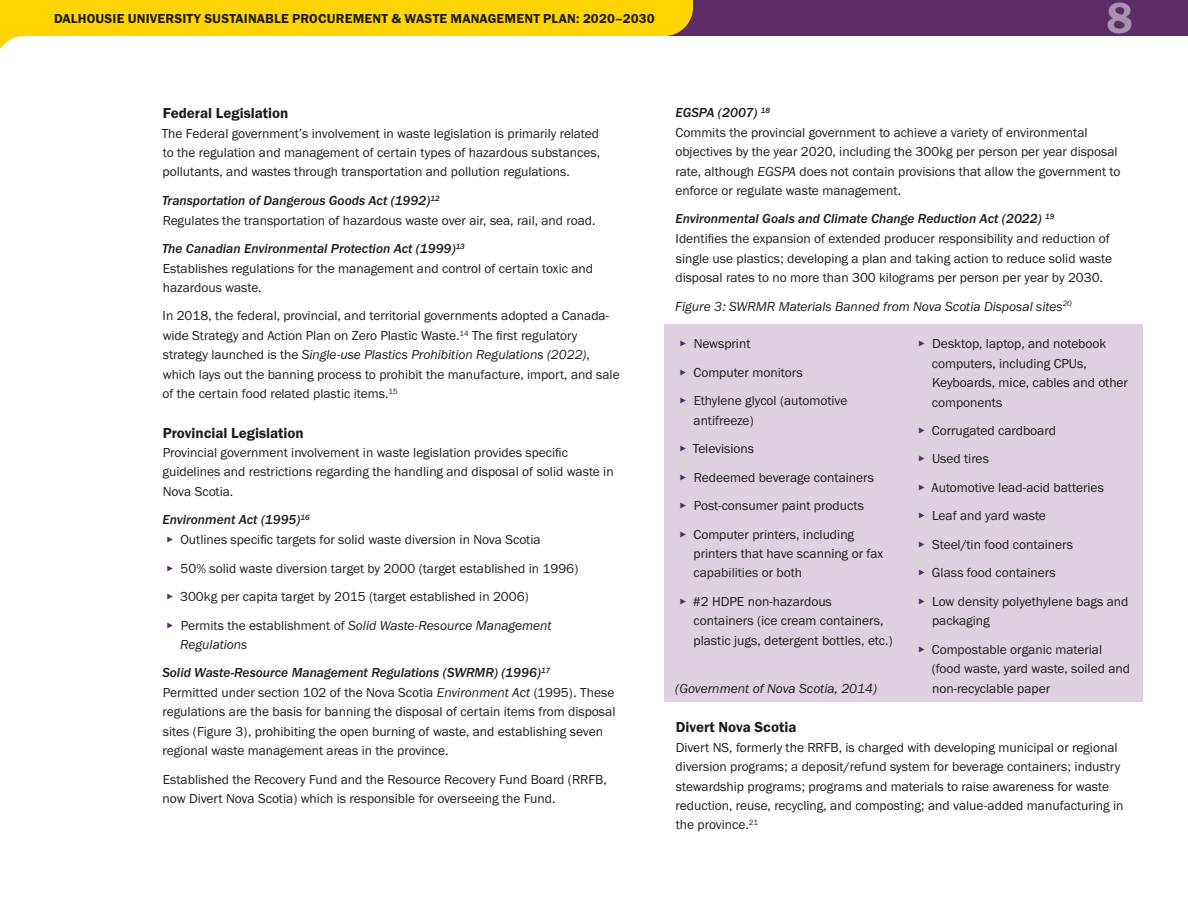
<style>
.page{position:relative;width:1188px;height:918px;background:#fff}
.page>*{position:absolute;margin:0;border:0;box-sizing:border-box;transform-origin:0 0}
.t1{font:45px "Franklin Gothic URW Dem";color:#ab90b1}
.t2{font:15px "Franklin Gothic URW Dem";color:#1d1c1a}
.t3{font:13.5px/19.5px "Franklin Gothic URW Boo";color:#1d1c1a}
.t4{font:13.5px "Franklin Gothic URW Med Ita";color:#1d1c1a}
.t5{font:13.5px/19.5px "Franklin Gothic URW Boo Ita";color:#1d1c1a}
.t6{font:13.5px "Franklin Gothic URW Dem";letter-spacing:.015em;color:#1d1c1a}
.s1{font-family:"Franklin Gothic URW Boo"}
.s2{font-family:"Franklin Gothic URW Dem";color:#5c2b68}
.s3{font-family:"Franklin Gothic URW Boo Ita"}
</style>
<div class="page">
<div style="left:0;top:0;width:1188px;height:36px;background:#5c2b68"></div>
<svg style="left:0;top:0;width:693px;height:49px;fill:#ffd400"></svg>
<div style="left:664px;top:324px;width:240px;height:33px;background:#ddd1df"></div>
<div style="left:664px;top:353px;width:240px;height:33px;background:#ddd1df"></div>
<div style="left:664px;top:381px;width:240px;height:53px;background:#ddd1df"></div>
<div style="left:664px;top:429px;width:240px;height:33px;background:#ddd1df"></div>
<div style="left:664px;top:458px;width:240px;height:33px;background:#ddd1df"></div>
<div style="left:664px;top:486px;width:240px;height:33px;background:#ddd1df"></div>
<div style="left:664px;top:515px;width:240px;height:72px;background:#ddd1df"></div>
<div style="left:664px;top:582px;width:240px;height:72px;background:#ddd1df"></div>
<div style="left:664px;top:650px;width:240px;height:52px;background:#ddd1df"></div>
<div style="left:903px;top:324px;width:240px;height:92px;background:#ddd1df"></div>
<div style="left:903px;top:411px;width:240px;height:33px;background:#ddd1df"></div>
<div style="left:903px;top:440px;width:240px;height:33px;background:#ddd1df"></div>
<div style="left:903px;top:468px;width:240px;height:33px;background:#ddd1df"></div>
<div style="left:903px;top:497px;width:240px;height:33px;background:#ddd1df"></div>
<div style="left:903px;top:525px;width:240px;height:33px;background:#ddd1df"></div>
<div style="left:903px;top:554px;width:240px;height:33px;background:#ddd1df"></div>
<div style="left:903px;top:582px;width:240px;height:53px;background:#ddd1df"></div>
<div style="left:903px;top:630px;width:240px;height:72px;background:#ddd1df"></div>
<p class="t6" style="left:54px;top:10px;width:602px">DALHOUSIE UNIVERSITY SUSTAINABLE PROCUREMENT &amp; WASTE MANAGEMENT PLAN: 2020–2030</p>
<h1 class="t1" style="left:1107px;top:-10px;width:28px">8</h1>
<p class="t2" style="left:163px;top:104px;width:127px">Federal Legislation</p>
<p class="t3" style="left:162px;top:123px;width:440px;text-align:justify">The Federal government’s involvement in waste legislation is primarily related to the regulation and management of certain types of hazardous substances, pollutants, and wastes through transportation and pollution regulations.</p>
<p class="t4" style="left:162px;top:192px;width:279px">Transportation of Dangerous Goods Act (1992)<sup>12</sup></p>
<p class="t3" style="left:163px;top:210px;width:434px">Regulates the transportation of hazardous waste over air, sea, rail, and road.</p>
<p class="t4" style="left:162px;top:240px;width:304px">The Canadian Environmental Protection Act (1999)<sup>13</sup></p>
<p class="t3" style="left:163px;top:258px;width:432px">Establishes regulations for the management and control of certain toxic and hazardous waste.</p>
<p class="t3" style="left:163px;top:306px;width:448px">In 2018, the federal, provincial, and territorial governments adopted a Canada&shy;wide Strategy and Action Plan on Zero Plastic Waste.<sup>14</sup> The first regulatory</p>
<p class="t5" style="left:163px;top:345px;width:429px"><span class="s1">strategy launched is the</span> Single-use Plastics Prohibition Regulations (2022)<span class="s1">,</span></p>
<p class="t3" style="left:162px;top:364px;width:459px">which lays out the banning process to prohibit the manufacture, import, and sale of the certain food related plastic items.<sup>15</sup></p>
<p class="t2" style="left:163px;top:423px;width:143px">Provincial Legislation</p>
<p class="t3" style="left:162px;top:443px;width:453px">Provincial government involvement in waste legislation provides specific guidelines and restrictions regarding the handling and disposal of solid waste in<br>Nova Scotia.</p>
<p class="t4" style="left:163px;top:512px;width:149px">Environment Act (1995)<sup>16</sup></p>
<p class="t3" style="left:167px;top:525px;width:413px;line-height:28.5px"><span class="s2">▸</span> Outlines specific targets for solid waste diversion in Nova Scotia<br><span class="s2">▸</span> 50% solid waste diversion target by 2000 (target established in 1996) <span class="s2">▸</span> 300kg per capita target by 2015 (target established in 2006)</p>
<p class="t5" style="left:180px;top:615px;width:373px;text-indent:-14px"><span class="s2">▸</span> <span class="s1">Permits the establishment of</span> Solid Waste-Resource Management<br>Regulations</p>
<p class="t4" style="left:162px;top:665px;width:390px">Solid Waste-Resource Management Regulations (SWRMR) (1996)<sup>17</sup></p>
<p class="t3" style="left:163px;top:683px;width:454px">Permitted under section 102 of the Nova Scotia <span class="s3">Environment Act</span> (1995). These regulations are the basis for banning the disposal of certain items from disposal sites (Figure 3), prohibiting the open burning of waste, and establishing seven regional waste management areas in the province.</p>
<p class="t3" style="left:163px;top:769px;width:446px">Established the Recovery Fund and the Resource Recovery Fund Board (RRFB, now Divert Nova Scotia) which is responsible for overseeing the Fund.</p>
<p class="t4" style="left:676px;top:104px;width:96px">EGSPA (2007) <sup>18</sup></p>
<p class="t3" style="left:675px;top:122px;width:447px">Commits the provincial government to achieve a variety of environmental objectives by the year 2020, including the 300kg per person per year disposal rate, although <span class="s3">EGSPA</span> does not contain provisions that allow the government to enforce or regulate waste management.</p>
<p class="t4" style="left:676px;top:211px;width:380px">Environmental Goals and Climate Change Reduction Act (2022) <sup>19</sup></p>
<p class="t3" style="left:675px;top:229px;width:438px">Identifies the expansion of extended producer responsibility and reduction of single use plastics; developing a plan and taking action to reduce solid waste disposal rates to no more than 300 kilograms per person per year by 2030.</p>
<p class="t5" style="left:675px;top:296px;width:398px">Figure 3: SWRMR Materials Banned from Nova Scotia Disposal sites<sup>20</sup></p>
<p class="t3" style="left:680px;top:329px;width:169px;line-height:28.5px"><span class="s2">▸</span> Newsprint<br><span class="s2">▸</span> Computer monitors<br><span class="s2">▸</span> Ethylene glycol (automotive</p>
<p class="t3" style="left:680px;top:406px;width:196px;line-height:28.5px;text-indent:14px">antifreeze)<br><span class="s2">▸</span> Televisions<br><span class="s2">▸</span> Redeemed beverage containers <span class="s2">▸</span> Post-consumer paint products<br><span class="s2">▸</span> Computer printers, including</p>
<p class="t3" style="left:693px;top:544px;width:191px">printers that have scanning or fax capabilities or both</p>
<p class="t3" style="left:693px;top:591px;width:201px;text-indent:-14px"><span class="s2">▸</span> #2 HDPE non-hazardous containers (ice cream containers, plastic jugs, detergent bottles, etc.)</p>
<p class="t5" style="left:675px;top:678px;width:203px">(Government of Nova Scotia, 2014)</p>
<p class="t3" style="left:932px;top:334px;width:198px;text-indent:-14px"><span class="s2">▸</span> Desktop, laptop, and notebook computers, including CPUs,<br>Keyboards, mice, cables and other components</p>
<p class="t3" style="left:918px;top:416px;width:212px;line-height:28.5px"><span class="s2">▸</span> Corrugated cardboard<br><span class="s2">▸</span> Used tires<br><span class="s2">▸</span> Automotive lead-acid batteries<br><span class="s2">▸</span> Leaf and yard waste<br><span class="s2">▸</span> Steel/tin food containers<br><span class="s2">▸</span> Glass food containers<br><span class="s2">▸</span> Low density polyethylene bags and</p>
<p class="t3" style="left:918px;top:606px;width:186px;line-height:28.5px;text-indent:14px">packaging<br><span class="s2">▸</span> Compostable organic material</p>
<p class="t3" style="left:932px;top:659px;width:200px">(food waste, yard waste, soiled and non-recyclable paper</p>
<p class="t2" style="left:676px;top:718px;width:122px">Divert Nova Scotia</p>
<p class="t3" style="left:675px;top:737px;width:449px">Divert NS, formerly the RRFB, is charged with developing municipal or regional diversion programs; a deposit/refund system for beverage containers; industry stewardship programs; programs and materials to raise awareness for waste reduction, reuse, recycling, and composting; and value-added manufacturing in the province.<sup>21</sup></p>
</div>
